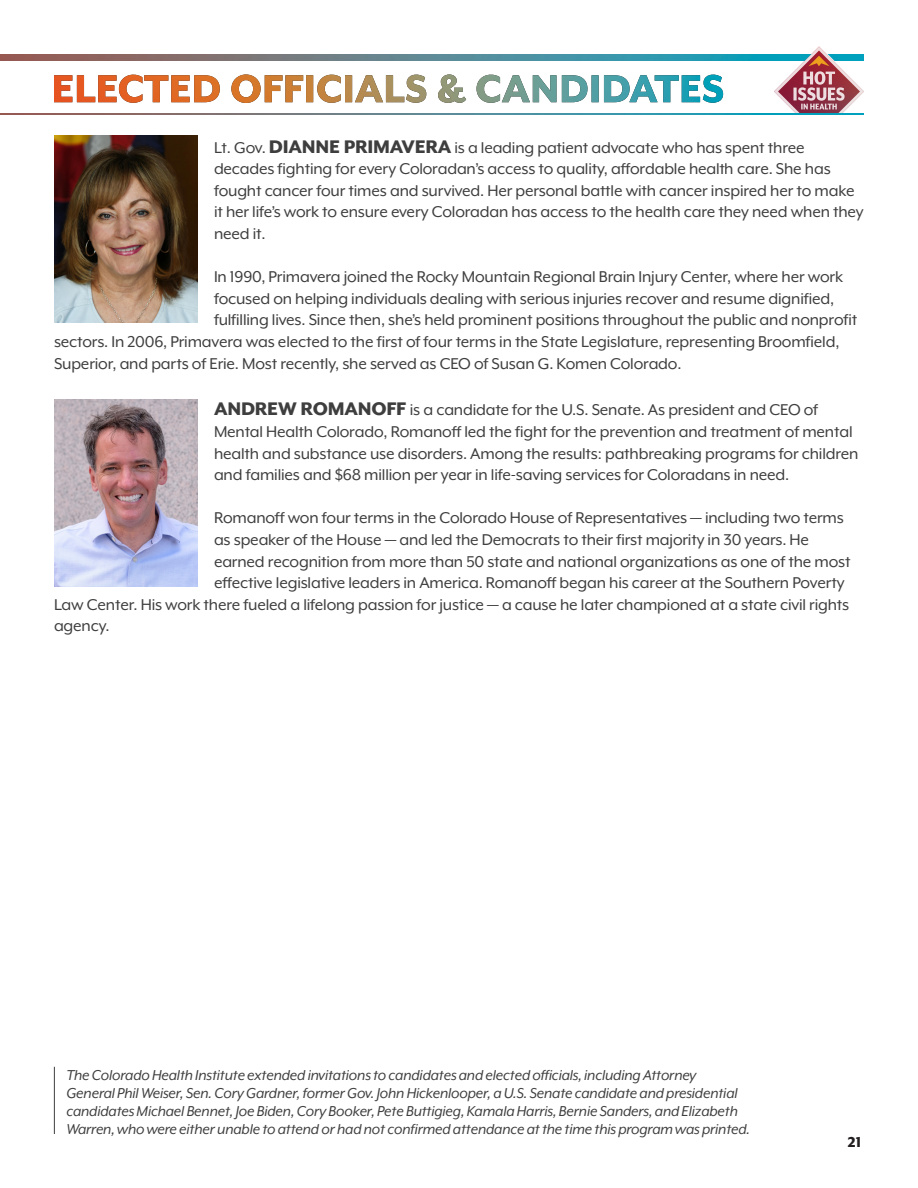
<style>
.page{position:relative;width:918px;height:1188px;background:#fff}
.page>*{position:absolute;margin:0;border:0;box-sizing:border-box;transform-origin:0 0}
.t1{font:18px/21.6px "Mr Eaves XL Mod OT";letter-spacing:-.01em;color:#3e3e3f}
.t2{font:italic 16.5px/18px "Mr Eaves XL Mod OT";letter-spacing:-.01em;color:#3e3e3f}
.t3{font:800 16.5px "Mr Eaves XL Mod OT";color:#231f20}
.s1{font-weight:800;font-size:21px}
</style>
<div class="page">
<img style="left:0;top:55px;width:774px;height:6px">
<svg style="left:54px;top:75px;width:65px;height:28px"></svg>
<img style="left:119px;top:74px;width:604px;height:29px">
<img style="left:54px;top:136px;width:144px;height:187px">
<img style="left:54px;top:399px;width:144px;height:187px">
<hr style="left:54px;top:1067px;width:1px;height:67px;background:#3e3e3f">
<svg style="left:774px;top:46px;width:90px;height:67px"></svg>
<img style="left:0;top:113px;width:864px;height:2px">
<p class="t1" style="left:214px;top:136px;width:651px">Lt. Gov. <span class="s1">DIANNE PRIMAVERA</span> is a leading patient advocate who has spent three decades fighting for every Coloradan’s access to quality, affordable health care. She has fought cancer four times and survived. Her personal battle with cancer inspired her to make it her life’s work to ensure every Coloradan has access to the health care they need when they need it.</p>
<p class="t1" style="left:214px;top:266px;width:631px">In 1990, Primavera joined the Rocky Mountain Regional Brain Injury Center, where her work</p>
<p class="t1" style="left:214px;top:288px;width:622px">focused on helping individuals dealing with serious injuries recover and resume dignified,</p>
<p class="t1" style="left:214px;top:309px;width:645px">fulfilling lives. Since then, she’s held prominent positions throughout the public and nonprofit</p>
<p class="t1" style="left:54px;top:331px;width:787px">sectors. In 2006, Primavera was elected to the first of four terms in the State Legislature, representing Broomfield,</p>
<p class="t1" style="left:54px;top:352px;width:629px">Superior, and parts of Erie. Most recently, she served as CEO of Susan G. Komen Colorado.</p>
<p class="t1" style="left:214px;top:399px;width:646px"><span class="s1">ANDREW ROMANOFF</span> is a candidate for the U.S. Senate. As president and CEO of Mental Health Colorado, Romanoff led the fight for the prevention and treatment of mental health and substance use disorders. Among the results: pathbreaking programs for children and families and $68 million per year in life-saving services for Coloradans in need.</p>
<p class="t1" style="left:214px;top:507px;width:631px">Romanoff won four terms in the Colorado House of Representatives — including two terms</p>
<p class="t1" style="left:214px;top:529px;width:597px">as speaker of the House — and led the Democrats to their first majority in 30 years. He</p>
<p class="t1" style="left:214px;top:550px;width:638px">earned recognition from more than 50 state and national organizations as one of the most</p>
<p class="t1" style="left:214px;top:572px;width:632px">effective legislative leaders in America. Romanoff began his career at the Southern Poverty</p>
<p class="t1" style="left:54px;top:594px;width:797px">Law Center. His work there fueled a lifelong passion for justice — a cause he later championed at a state civil rights</p>
<p class="t1" style="left:54px;top:615px;width:57px">agency.</p>
<p class="t2" style="left:66px;top:1066px;width:685px">The Colorado Health Institute extended invitations to candidates and elected officials, including Attorney<br>General Phil Weiser, Sen. Cory Gardner, former Gov. John Hickenlooper, a U.S. Senate candidate and presidential candidates Michael Bennet, Joe Biden, Cory Booker, Pete Buttigieg, Kamala Harris, Bernie Sanders, and Elizabeth Warren, who were either unable to attend or had not confirmed attendance at the time this program was printed.</p>
<p class="t3" style="left:848px;top:1134px;width:15px">21</p>
</div>
